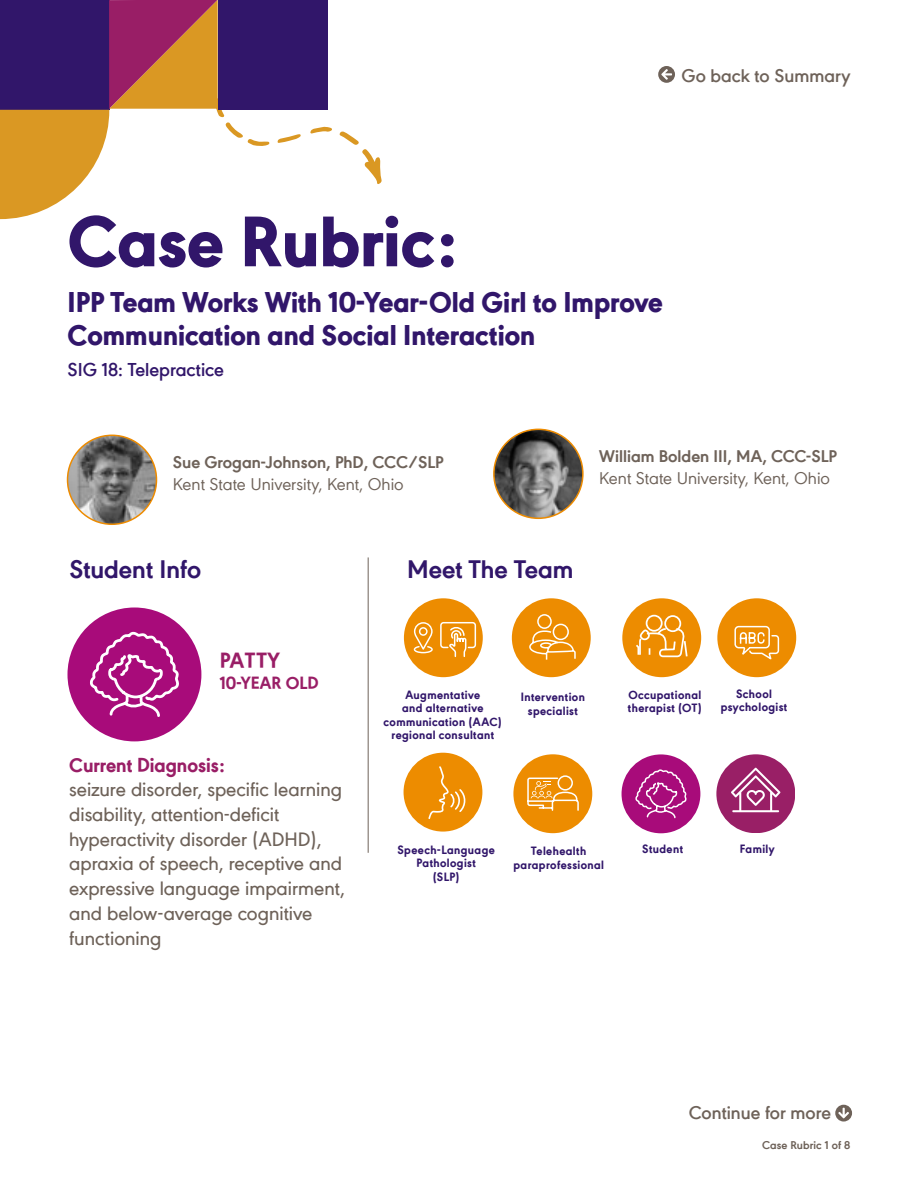
<style>
.page{position:relative;width:918px;height:1188px;background:#fff}
.page>*{position:absolute;margin:0;border:0;box-sizing:border-box;transform-origin:0 0}
.t1{font:800 74.55px "URW Geometric";color:#31166a}
.t2{font:800 29.7px/33px "URW Geometric";color:#31166a}
.t3{font:700 27px "URW Geometric";color:#31166a}
.t4{font:800 22.35px "URW Geometric";letter-spacing:.045em;color:#991e66}
.t5{font:500 20.55px/24.8px "URW Geometric";color:#6e6259}
.t6{font:800 20.55px "URW Geometric";color:#991e66}
.t7{font:600 19.8px "URW Geometric";color:#31166a}
.t8{font:600 19.5px "URW Geometric";color:#6e6259}
.t9{font:18px "URW Geometric";color:#6e6259}
.t10{font:700 18px "URW Geometric";color:#6e6259}
.t11{font:800 18px "URW Geometric";color:#991e66}
.t12{font:800 12.3px/13.5px "URW Geometric";letter-spacing:.035em;color:#31166a;text-align:center}
.t13{font:700 12px "URW Geometric";letter-spacing:.01em;color:#6e6259}
</style>
<div class="page">
<svg style="left:340px;top:131px;width:42px;height:53px"></svg>
<svg style="left:277px;top:134px;width:24px;height:9px"></svg>
<svg style="left:310px;top:127px;width:22px;height:7px"></svg>
<hr style="left:368px;top:557px;width:1px;height:296px;background:#6e6259">
<div style="left:218px;top:0;width:109px;height:109px;background:#31166a"></div>
<svg style="left:0;top:0;width:269px;height:219px"></svg>
<svg style="left:835px;top:1105px;width:17px;height:17px"></svg>
<svg style="left:658px;top:66px;width:17px;height:17px"></svg>
<img style="left:68px;top:435px;width:89px;height:89px;border-radius:44px">
<div style="left:67px;top:435px;width:90px;height:90px;border:2px solid #ed8b00;border-radius:50%"></div>
<img style="left:494px;top:429px;width:89px;height:89px;border-radius:44px">
<div style="left:493px;top:429px;width:91px;height:90px;border:2px solid #ed8b00;border-radius:50%"></div>
<div style="left:717px;top:598px;width:79px;height:79px;background:#ed8c00;border-radius:50%"></div>
<svg style="left:734px;top:625px;width:46px;height:35px"></svg>
<div style="left:622px;top:598px;width:79px;height:79px;background:#ed8c00;border-radius:50%"></div>
<svg style="left:636px;top:614px;width:52px;height:44px"></svg>
<div style="left:716px;top:754px;width:79px;height:79px;background:#991f66;border-radius:50%"></div>
<svg style="left:731px;top:768px;width:50px;height:44px"></svg>
<div style="left:404px;top:753px;width:78px;height:79px;background:#ed8c00;border-radius:50%"></div>
<svg style="left:428px;top:766px;width:38px;height:53px"></svg>
<div style="left:404px;top:598px;width:79px;height:79px;background:#ed8c00;border-radius:50%"></div>
<svg style="left:440px;top:621px;width:37px;height:36px"></svg>
<svg style="left:414px;top:622px;width:19px;height:31px"></svg>
<div style="left:68px;top:608px;width:133px;height:133px;background:#a80b7a;border-radius:50%"></div>
<svg style="left:90px;top:631px;width:89px;height:86px"></svg>
<div style="left:512px;top:598px;width:79px;height:79px;background:#ed8c00;border-radius:50%"></div>
<svg style="left:529px;top:614px;width:47px;height:46px"></svg>
<div style="left:622px;top:754px;width:78px;height:79px;background:#a80b7a;border-radius:50%"></div>
<svg style="left:635px;top:769px;width:52px;height:50px"></svg>
<div style="left:513px;top:754px;width:79px;height:79px;background:#ed8c00;border-radius:50%"></div>
<svg style="left:527px;top:775px;width:52px;height:36px"></svg>
<h3 class="t8" style="left:682px;top:61px;width:170px">Go back to Summary</h3>
<h1 class="t1" style="left:68px;top:186px;width:391px">Case Rubric:</h1>
<h2 class="t2" style="left:68px;top:283px;width:597px">IPP Team Works With 10-Year-Old Girl to Improve<br>Communication and Social Interaction</h2>
<h3 class="t7" style="left:68px;top:355px;width:158px">SIG 18: Telepractice</h3>
<h3 class="t10" style="left:173px;top:449px;width:272px">Sue Grogan-Johnson, PhD, CCC/SLP</h3>
<h3 class="t9" style="left:173px;top:471px;width:232px">Kent State University, Kent, Ohio</h3>
<h3 class="t3" style="left:70px;top:548px;width:133px">Student Info</h3>
<h3 class="t3" style="left:407px;top:548px;width:168px">Meet The Team</h3>
<h3 class="t10" style="left:599px;top:443px;width:239px">William Bolden III, MA, CCC-SLP</h3>
<h3 class="t9" style="left:599px;top:465px;width:232px">Kent State University, Kent, Ohio</h3>
<h3 class="t4" style="left:220px;top:644px;width:62px">PATTY</h3>
<h3 class="t11" style="left:220px;top:670px;width:100px">10-YEAR OLD</h3>
<p class="t12" style="left:384px;top:687px;width:120px">Augmentative<br>and alternative communication (AAC) regional consultant</p>
<p class="t12" style="left:521px;top:689px;width:66px">Intervention specialist</p>
<p class="t12" style="left:628px;top:687px;width:75px;text-align:left">Occupational therapist (OT)</p>
<p class="t12" style="left:721px;top:686px;width:68px">School psychologist</p>
<h3 class="t6" style="left:69px;top:749px;width:157px">Current Diagnosis:</h3>
<h3 class="t5" style="left:69px;top:775px;width:277px">seizure disorder, specific learning disability, attention-deficit hyperactivity disorder (ADHD), apraxia of speech, receptive and expressive language impairment, and below-average cognitive functioning</h3>
<p class="t12" style="left:397px;top:842px;width:99px">Speech-Language</p>
<p class="t12" style="left:642px;top:842px;width:42px">Student</p>
<p class="t12" style="left:740px;top:842px;width:36px">Family</p>
<p class="t12" style="left:416px;top:856px;width:61px">Pathologist (SLP)</p>
<p class="t12" style="left:514px;top:844px;width:92px">Telehealth paraprofessional</p>
<h3 class="t8" style="left:689px;top:1098px;width:144px">Continue for more</h3>
<p class="t13" style="left:762px;top:1136px;width:90px">Case Rubric 1 of 8</p>
</div>
